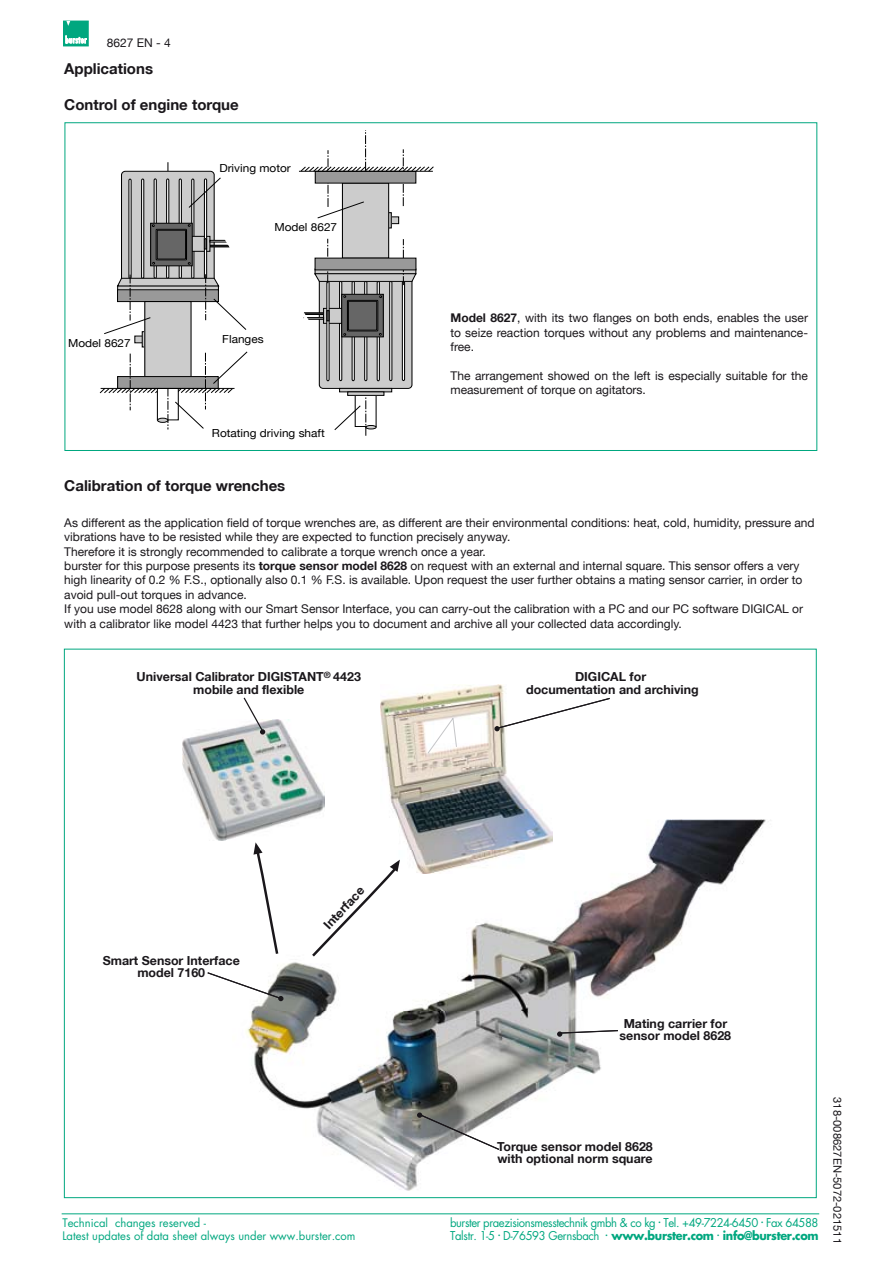
<style>
.page{position:relative;width:893px;height:1263px;background:#fff}
.page>*{position:absolute;margin:0;border:0;box-sizing:border-box;transform-origin:0 0}
.t1{font:700 15px "Helvetica Neue LT";color:#1a171b}
.t2{font:700 12.45px/12.5px "Helvetica Neue LT";color:#1a171b;text-align:center}
.t3{font:12px/14.4px "Helvetica Neue LT";color:#1a171b}
.t4{font:11.85px/13.5px "Futura LT";letter-spacing:-.035em;color:#00a77f;scale:.95 1}
.t5{font:11.55px/13.5px "Futura LT";color:#00a77f}
.t6{font:11.25px "Helvetica Neue LT";color:#1a171b}
.t7{font:11.1px "Helvetica Neue LT";color:#000;scale:1.06 1}
.s1{font-weight:700}
</style>
<div class="page">
<div style="left:64px;top:21px;width:24px;height:25px;background:#00a77f"></div>
<div style="left:63px;top:21px;width:25px;height:25px;border:1px solid #00a77f"></div>
<svg style="left:66px;top:21px;width:4px;height:5px"></svg>
<svg style="left:65px;top:35px;width:22px;height:9px"></svg>
<hr style="left:62px;top:1213px;width:757px;height:1px;background:#00a77f">
<img style="left:246px;top:819px;width:520px;height:371px">
<img style="left:183px;top:719px;width:142px;height:122px">
<img style="left:381px;top:684px;width:171px;height:190px">
<svg style="left:427px;top:717px;width:30px;height:37px"></svg>
<svg style="left:494px;top:697px;width:116px;height:34px"></svg>
<svg style="left:417px;top:1112px;width:83px;height:39px"></svg>
<svg style="left:242px;top:697px;width:23px;height:37px"></svg>
<svg style="left:253px;top:842px;width:27px;height:114px"></svg>
<svg style="left:557px;top:1029px;width:62px;height:8px"></svg>
<svg style="left:309px;top:860px;width:91px;height:99px"></svg>
<svg style="left:207px;top:971px;width:76px;height:30px"></svg>
<hr style="left:299px;top:171px;width:134px;height:1px;background:#000">
<svg style="left:100px;top:162px;width:148px;height:267px"></svg>
<svg style="left:300px;top:130px;width:134px;height:306px"></svg>
<p class="t3" style="left:107px;top:35px;width:66px">8627 EN - 4</p>
<p class="t1" style="left:64px;top:59px;width:90px">Applications</p>
<p class="t1" style="left:64px;top:95px;width:176px">Control of engine torque</p>
<p class="t7" style="left:219px;top:162px;width:69px">Driving motor</p>
<p class="t7" style="left:68px;top:336px;width:61px">Model 8627</p>
<p class="t7" style="left:274px;top:220px;width:61px">Model 8627</p>
<p class="t7" style="left:222px;top:333px;width:41px">Flanges</p>
<p class="t7" style="left:212px;top:426px;width:108px">Rotating driving shaft</p>
<p class="t3" style="left:450px;top:311px;width:359px;text-align:justify"><span class="s1">Model 8627</span>, with its two flanges on both ends, enables the user to seize reaction torques without any problems and maintenance&shy;free.</p>
<p class="t3" style="left:450px;top:368px;width:359px">The arrangement showed on the left is especially suitable for the measurement of torque on agitators.</p>
<p class="t1" style="left:64px;top:476px;width:223px">Calibration of torque wrenches</p>
<p class="t3" style="left:64px;top:515px;width:752px">As different as the application field of torque wrenches are, as different are their environmental conditions: heat, cold, humidity, pressure and vibrations have to be resisted while they are expected to function precisely anyway.<br>Therefore it is strongly recommended to calibrate a torque wrench once a year.<br>burster for this purpose presents its <span class="s1">torque sensor model 8628</span> on request with an external and internal square. This sensor offers a very high linearity of 0.2 % F.S., optionally also 0.1 % F.S. is available. Upon request the user further obtains a mating sensor carrier, in order to avoid pull-out torques in advance.<br>If you use model 8628 along with our Smart Sensor Interface, you can carry-out the calibration with a PC and our PC software DIGICAL or with a calibrator like model 4423 that further helps you to document and archive all your collected data accordingly.</p>
<p class="t2" style="left:137px;top:670px;width:226px">Universal Calibrator DIGISTANT<sup>®</sup> 4423 mobile and flexible</p>
<p class="t2" style="left:526px;top:670px;width:174px">DIGICAL for<br>documentation and archiving</p>
<p class="t2" style="left:103px;top:954px;width:139px">Smart Sensor Interface model 7160</p>
<p class="t2" style="left:321px;top:922px;width:54px;rotate:-47deg">Interface</p>
<p class="t2" style="left:620px;top:1017px;width:113px">Mating carrier for sensor model 8628</p>
<p class="t2" style="left:497px;top:1140px;width:157px;text-align:left">Torque sensor model 8628 with optional norm square</p>
<p class="t5" style="left:62px;top:1216px;width:295px">Technical changes reserved -<br>Latest updates of data sheet always under www.burster.com</p>
<p class="t4" style="left:450px;top:1216px;width:389px">burster praezisionsmesstechnik gmbh &amp; co kg <sup>.</sup> Tel. +49-7224-6450 <sup>.</sup> Fax 64588<br>Talstr. 1-5 <sup>.</sup> D-76593 Gernsbach <sup>.</sup> <span class="s1">www.burster.com</span> <sup>.</sup> <span class="s1">info@burster.com</span></p>
<p class="t6" style="left:844px;top:1097px;width:148px;rotate:90deg">318-008627EN-5072-021511</p>
</div>
